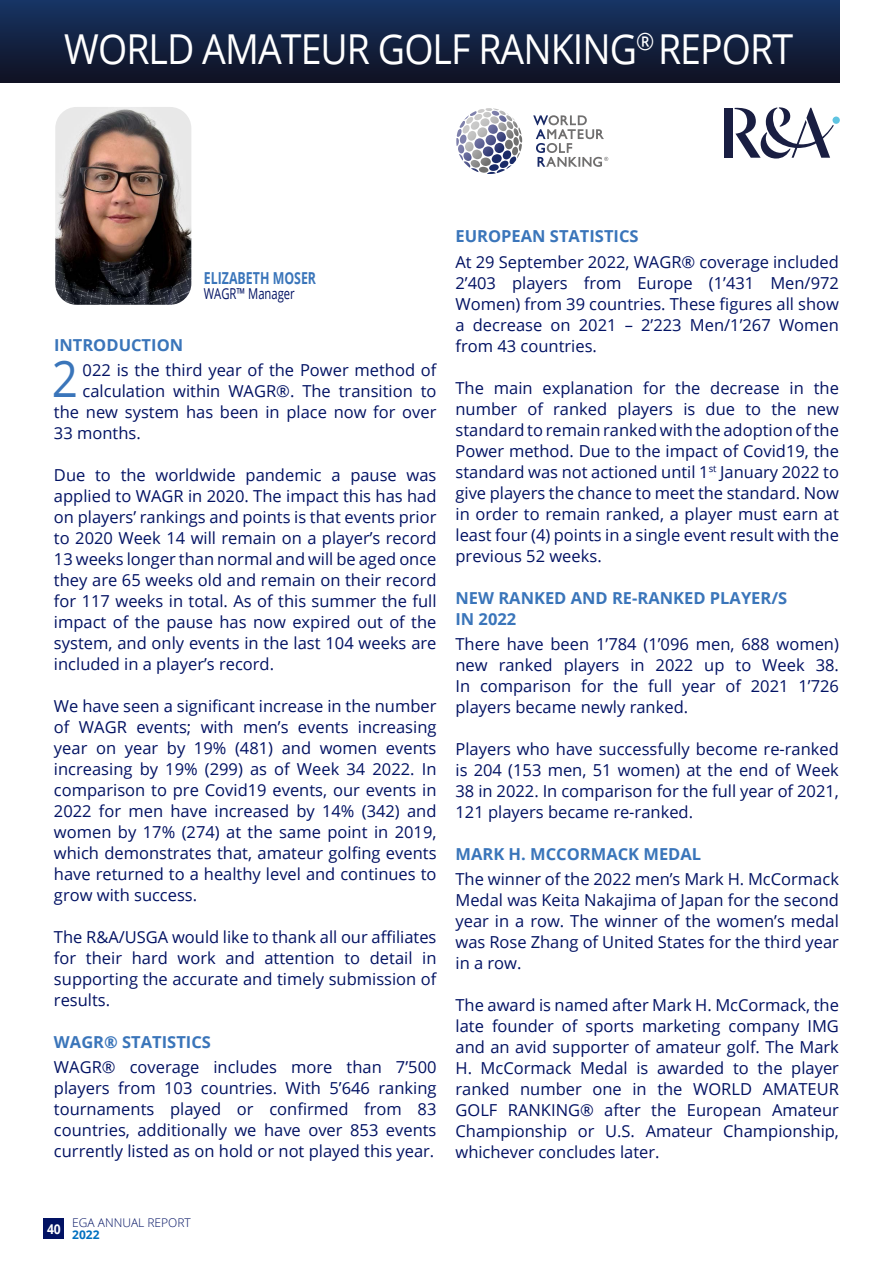
<style>
.page{position:relative;width:893px;height:1263px;background:#fff}
.page>*{position:absolute;margin:0;border:0;box-sizing:border-box;transform-origin:0 0}
.t1{font:50.55px "Open Sans";color:#3a75ba;scale:.91 1}
.t2{font:41.25px "Open Sans";letter-spacing:-.025em;color:#fff;scale:.91 1}
.t3{font:16.5px/21px "Open Sans";color:#021263;text-align:justify}
.t4{font:700 16.5px/21px "Open Sans";color:#3a75ba}
.t5{font:700 16.5px "Open Sans";color:#3a75ba;scale:.75 1}
.t6{font:15px "Open Sans";color:#021263;scale:.75 1}
.t7{font:300 12px/12px "Open Sans";color:#021263}
.s1{font-weight:700;font-size:13.5px;color:#fff}
.s2{font-weight:700;color:#0070c0}
</style>
<div class="page">
<div style="left:44px;top:1218px;width:20px;height:21px;background:#021263"></div>
<div style="left:0;top:0;width:840px;height:82px;background:linear-gradient(to bottom,#173464,#101122)"></div>
<img style="left:55px;top:107px;width:136px;height:198px">
<svg style="left:456px;top:108px;width:66px;height:66px"></svg>
<svg style="left:533px;top:115px;width:75px;height:52px"></svg>
<div style="left:832px;top:117px;width:8px;height:7px;background:#5fc4e1;border-radius:50%"></div>
<div style="left:724px;top:108px;width:9px;height:50px;background:#191e42"></div>
<svg style="left:735px;top:107px;width:99px;height:52px"></svg>
<h2 class="t2" style="left:64px;top:20px;width:802px">WORLD AMATEUR GOLF RANKING<sup>®</sup> REPORT</h2>
<p class="t5" style="left:204px;top:266px;width:151px">ELIZABETH MOSER</p>
<p class="t6" style="left:204px;top:283px;width:123px">WAGR™ Manager</p>
<p class="t4" style="left:54px;top:334px;width:131px">INTRODUCTION</p>
<h1 class="t1" style="left:52px;top:344px;width:30px">2</h1>
<p class="t3" style="left:83px;top:359px;width:355px">022 is the third year of the Power method of</p>
<p class="t3" style="left:83px;top:380px;width:355px">calculation within WAGR®. The transition to</p>
<p class="t3" style="left:54px;top:401px;width:384px">the new system has been in place now for over</p>
<p class="t3" style="left:54px;top:422px;width:88px">33 months.</p>
<p class="t3" style="left:54px;top:464px;width:384px">Due to the worldwide pandemic a pause was applied to WAGR in 2020. The impact this has had on players’ rankings and points is that events prior to 2020 Week 14 will remain on a player’s record 13 weeks longer than normal and will be aged once they are 65 weeks old and remain on their record for 117 weeks in total. As of this summer the full impact of the pause has now expired out of the system, and only events in the last 104 weeks are included in a player’s record.</p>
<p class="t3" style="left:54px;top:695px;width:384px">We have seen a significant increase in the number of WAGR events; with men’s events increasing year on year by 19% (481) and women events increasing by 19% (299) as of Week 34 2022. In comparison to pre Covid19 events, our events in 2022 for men have increased by 14% (342) and women by 17% (274) at the same point in 2019, which demonstrates that, amateur golfing events have returned to a healthy level and continues to grow with success.</p>
<p class="t3" style="left:54px;top:926px;width:384px">The R&amp;A/USGA would like to thank all our affiliates for their hard work and attention to detail in supporting the accurate and timely submission of results.</p>
<p class="t4" style="left:54px;top:1031px;width:158px">WAGR® STATISTICS</p>
<p class="t3" style="left:54px;top:1056px;width:384px">WAGR® coverage includes more than 7’500 players from 103 countries. With 5’646 ranking tournaments played or confirmed from 83 countries, additionally we have over 853 events currently listed as on hold or not played this year.</p>
<p class="t4" style="left:455px;top:225px;width:185px">EUROPEAN STATISTICS</p>
<p class="t3" style="left:455px;top:251px;width:385px">At 29 September 2022, WAGR® coverage included 2’403 players from Europe (1’431 Men/972<br>Women) from 39 countries. These figures all show a decrease on 2021 – 2’223 Men/1’267 Women from 43 countries.</p>
<p class="t3" style="left:455px;top:377px;width:385px">The main explanation for the decrease in the number of ranked players is due to the new standard to remain ranked with the adoption of the Power method. Due to the impact of Covid19, the standard was not actioned until 1<sup>st</sup> January 2022 to give players the chance to meet the standard. Now in order to remain ranked, a player must earn at least four (4) points in a single event result with the previous 52 weeks.</p>
<p class="t4" style="left:455px;top:587px;width:333px">NEW RANKED AND RE-RANKED PLAYER/S<br>IN 2022</p>
<p class="t3" style="left:455px;top:633px;width:385px">There have been 1’784 (1’096 men, 688 women) new ranked players in 2022 up to Week 38.<br>In comparison for the full year of 2021 1’726 players became newly ranked.</p>
<p class="t3" style="left:455px;top:738px;width:385px">Players who have successfully become re-ranked is 204 (153 men, 51 women) at the end of Week 38 in 2022. In comparison for the full year of 2021, 121 players became re-ranked.</p>
<p class="t4" style="left:455px;top:843px;width:247px">MARK H. MCCORMACK MEDAL</p>
<p class="t3" style="left:455px;top:868px;width:385px">The winner of the 2022 men’s Mark H. McCormack Medal was Keita Nakajima of Japan for the second year in a row. The winner of the women’s medal was Rose Zhang of United States for the third year in a row.</p>
<p class="t3" style="left:455px;top:994px;width:385px">The award is named after Mark H. McCormack, the late founder of sports marketing company IMG and an avid supporter of amateur golf. The Mark H. McCormack Medal is awarded to the player ranked number one in the WORLD AMATEUR GOLF RANKING® after the European Amateur Championship or U.S. Amateur Championship, whichever concludes later.</p>
<p class="t7" style="left:72px;top:1216px;width:120px;text-indent:-25px"><span class="s1">40</span> EGA ANNUAL REPORT<br><span class="s2">2022</span></p>
</div>
